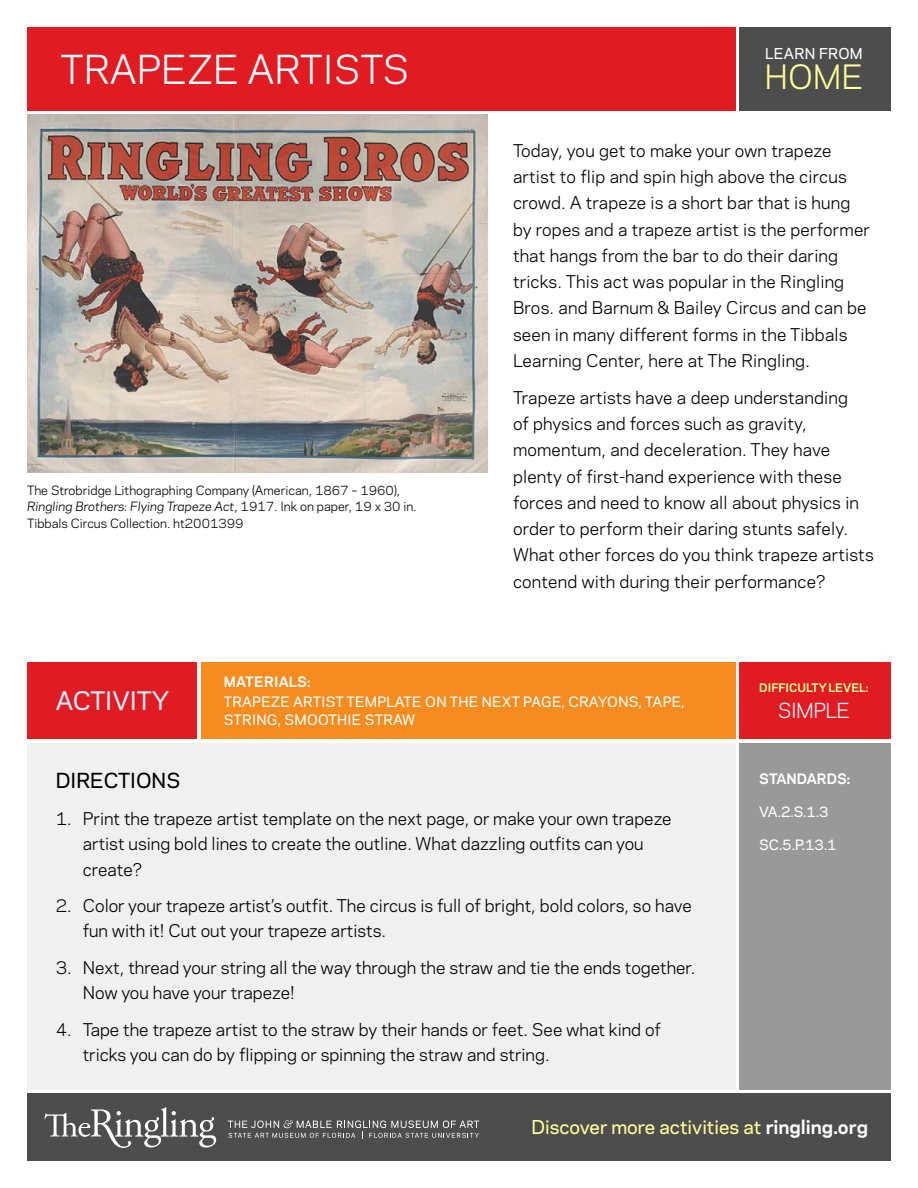
<style>
.page{position:relative;width:918px;height:1188px;background:#fff}
.page>*{position:absolute;margin:0;border:0;box-sizing:border-box;transform-origin:0 0}
.Header__p1{font:37.5px "Galaxie Polaris";color:#fff}
.HOME{font:31.5px "Galaxie Polaris";color:#ff9}
.Header__p2{font:500 24px "Galaxie Polaris";color:#d1eaf9}
.Call_out_bullets{font:500 19.5px "Galaxie Polaris";color:#000}
.t1{font:19.5px "Galaxie Polaris";letter-spacing:-.03em;color:#e7f3fc}
.Discover_more{font:500 18px "Galaxie Polaris";color:#ff9}
.Intro_text{font:16.5px/26.2px "Galaxie Polaris";color:#000}
.Learn_from{font:500 14.1px "Galaxie Polaris";letter-spacing:.02em;color:#fff}
.Standards_List{font:500 13.5px/19.5px "Galaxie Polaris";letter-spacing:.02em;color:#fff}
.Standards_heading{font:700 13.5px "Galaxie Polaris";color:#fff}
.t2{font:12px/16.5px "Galaxie Polaris";color:#000}
.level{font:700 11.1px "Galaxie Polaris";color:#ff9}
.s1{font-style:italic}
.s2{font-weight:700}
.s3{font-weight:700;color:#fff}
</style>
<div class="page">
<div style="left:27px;top:27px;width:708px;height:83px;background:#e11b22"></div>
<div style="left:740px;top:27px;width:151px;height:83px;background:#4d4d4d"></div>
<img style="left:27px;top:114px;width:460px;height:359px">
<div style="left:27px;top:1094px;width:864px;height:67px;background:#4d4d4d"></div>
<div style="left:27px;top:743px;width:708px;height:346px;background:#f0f0f0"></div>
<div style="left:740px;top:743px;width:151px;height:346px;background:#999"></div>
<div style="left:740px;top:663px;width:151px;height:76px;background:#e11b22"></div>
<div style="left:27px;top:663px;width:170px;height:76px;background:#e11b22"></div>
<div style="left:201px;top:663px;width:534px;height:76px;background:#f68b1f"></div>
<svg style="left:44px;top:1107px;width:172px;height:40px"></svg>
<svg style="left:228px;top:1120px;width:251px;height:19px"></svg>
<p class="Header__p1" style="left:60px;top:41px;width:350px">TRAPEZE ARTISTS</p>
<p class="t2" style="left:27px;top:481px;width:391px">The Strobridge Lithographing Company (American, 1867 – 1960),<br><span class="s1">Ringling Brothers: Flying Trapeze Act</span>, 1917. Ink on paper, 19 x 30 in.<br>Tibbals Circus Collection. ht2001399</p>
<p class="Learn_from" style="left:765px;top:43px;width:99px">LEARN FROM</p>
<p class="HOME" style="left:764px;top:53px;width:101px">HOME</p>
<p class="Intro_text" style="left:513px;top:136px;width:359px">Today, you get to make your own trapeze artist to flip and spin high above the circus crowd. A trapeze is a short bar that is hung by ropes and a trapeze artist is the performer that hangs from the bar to do their daring tricks. This act was popular in the Ringling Bros. and Barnum &amp; Bailey Circus and can be seen in many different forms in the Tibbals Learning Center, here at The Ringling.</p>
<p class="Intro_text" style="left:513px;top:384px;width:362px">Trapeze artists have a deep understanding<br>of physics and forces such as gravity, momentum, and deceleration. They have plenty of first-hand experience with these forces and need to know all about physics in order to perform their daring stunts safely.<br>What other forces do you think trapeze artists contend with during their performance?</p>
<p class="Header__p2" style="left:56px;top:683px;width:115px">ACTIVITY</p>
<p class="Standards_List" style="left:224px;top:672px;width:462px"><span class="s2">MATERIALS:<br></span>TRAPEZE ARTIST TEMPLATE ON THE NEXT PAGE, CRAYONS, TAPE,</p>
<p class="Standards_List" style="left:224px;top:709px;width:193px">STRING, SMOOTHIE STRAW</p>
<p class="Call_out_bullets" style="left:56px;top:766px;width:126px">DIRECTIONS</p>
<p class="Intro_text" style="left:83px;top:805px;width:590px;line-height:25.5px;text-indent:-27px">1. Print the trapeze artist template on the next page, or make your own trapeze artist using bold lines to create the outline. What dazzling outfits can you create?</p>
<p class="Intro_text" style="left:83px;top:892px;width:611px;line-height:25.5px;text-indent:-27px">2. Color your trapeze artist’s outfit. The circus is full of bright, bold colors, so have fun with it! Cut out your trapeze artists.</p>
<p class="Intro_text" style="left:83px;top:954px;width:614px;line-height:25.5px;text-indent:-27px">3. Next, thread your string all the way through the straw and tie the ends together.<br>Now you have your trapeze!</p>
<p class="Intro_text" style="left:83px;top:1016px;width:579px;line-height:25.5px;text-indent:-27px">4. Tape the trapeze artist to the straw by their hands or feet. See what kind of tricks you can do by flipping or spinning the straw and string.</p>
<p class="level" style="left:759px;top:680px;width:111px">DIFFICULTY LEVEL:</p>
<p class="t1" style="left:778px;top:696px;width:73px">SIMPLE</p>
<p class="Standards_heading" style="left:759px;top:768px;width:93px">STANDARDS:</p>
<p class="Standards_List" style="left:759px;top:801px;width:71px">VA.2.S.1.3</p>
<p class="Standards_List" style="left:759px;top:834px;width:79px">SC.5.P.13.1</p>
<p class="Discover_more" style="left:531px;top:1114px;width:338px">Discover more activities at <span class="s3">ringling.org</span></p>
</div>
